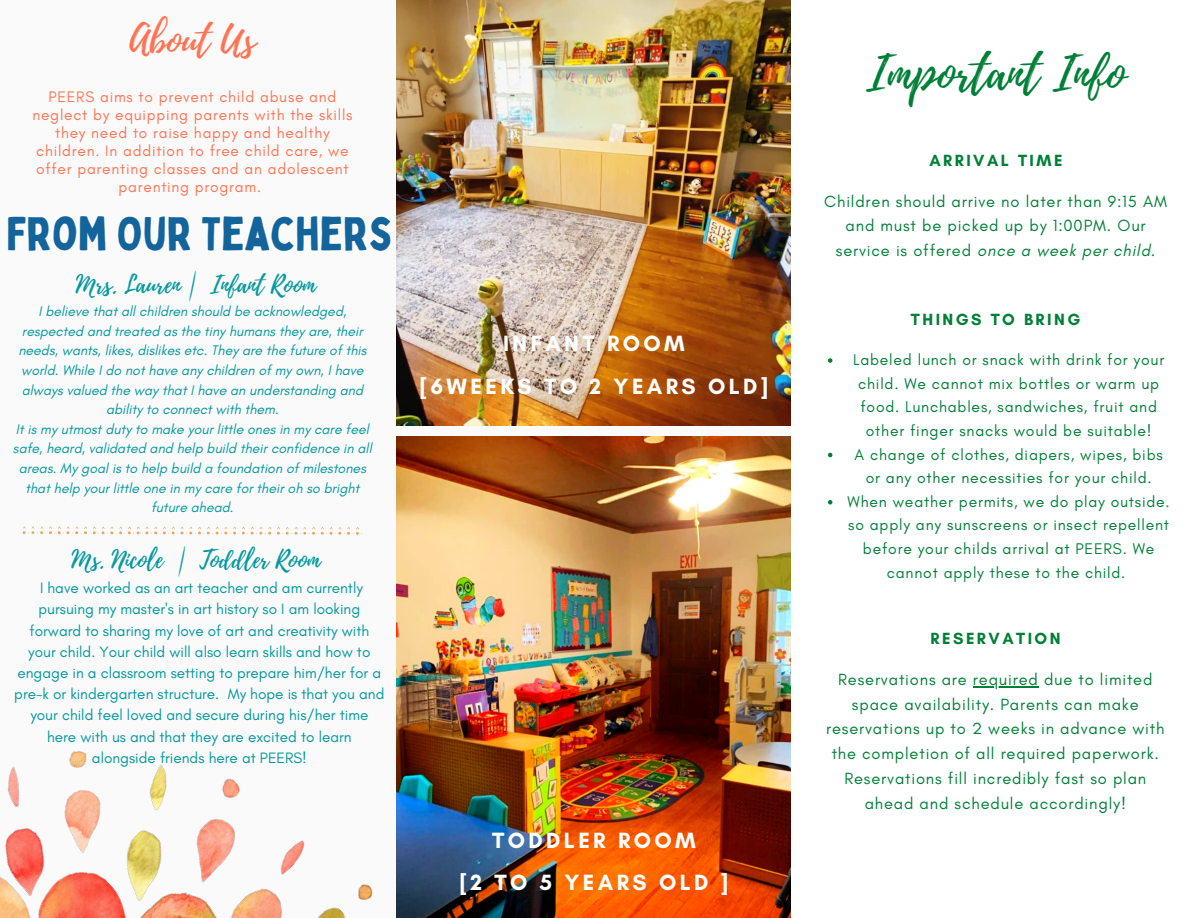
<style>
.page{position:relative;width:1188px;height:918px;background:#fafafa}
.page>*{position:absolute;margin:0;border:0;box-sizing:border-box;transform-origin:0 0}
.t1{font:48px "Playlist Script";color:#008037}
.t2{font:46.35px "Bobby Jones";color:#13649b}
.t3{font:39px "Playlist Script";color:#ff7353}
.t4{font:24.3px "Playlist Script";color:#03989e}
.t5{font:24.15px "Playlist Script";color:#03989e}
.t6{font:700 22.5px/42.8px "Glacial Indifference";letter-spacing:.15em;color:#fff;text-align:center}
.t7{font:16.5px/24.8px "Glacial Indifference";letter-spacing:.05em;color:#008037;text-align:center}
.t8{font:700 16.5px "Glacial Indifference";letter-spacing:.15em;color:#008037}
.t9{font:15.75px/23.7px "Glacial Indifference";letter-spacing:.05em;color:#008037;text-align:center}
.t10{font:15.6px/18px "Glacial Indifference";letter-spacing:.05em;color:#ff7353;text-align:center}
.t11{font:15.3px/21.1px "Glacial Indifference";color:#03989e;text-align:center}
.t12{font:italic 14.1px/19.6px "Glacial Indifference";color:#03989e;text-align:center}
.s1{font-style:italic}
</style>
<div class="page">
<img style="left:396px;top:0;width:395px;height:425px">
<img style="left:396px;top:436px;width:395px;height:482px">
<img style="left:0;top:535px;width:718px;height:383px">
<div style="left:792px;top:0;width:396px;height:918px;background:#fff"></div>
<svg style="left:828px;top:358px;width:4px;height:5px"></svg>
<svg style="left:828px;top:453px;width:4px;height:4px"></svg>
<svg style="left:828px;top:500px;width:4px;height:5px"></svg>
<hr style="left:973px;top:686px;width:66px;height:1px;background:#008037">
<svg style="left:22px;top:526px;width:340px;height:9px"></svg>
<h3 class="t3" style="left:129px;top:12px;width:127px">About Us</h3>
<p class="t10" style="left:32px;top:87px;width:322px">PEERS aims to prevent child abuse and neglect by equipping parents with the skills they need to raise happy and healthy children. In addition to free child care, we offer parenting classes and an adolescent parenting program.</p>
<h2 class="t2" style="left:6px;top:205px;width:387px">FROM OUR TEACHERS</h2>
<h3 class="t4" style="left:76px;top:267px;width:242px">Mrs. Lauren | Infant Room</h3>
<p class="t12" style="left:13px;top:301px;width:360px">I believe that all children should be acknowledged, respected and treated as the tiny humans they are, their needs, wants, likes, dislikes etc. They are the future of this world. While I do not have any children of my own, I have always valued the way that I have an understanding and ability to connect with them.<br>It is my utmost duty to make your little ones in my care feel safe, heard, validated and help build their confidence in all areas. My goal is to help build a foundation of milestones that help your little one in my care for their oh so bright future ahead.</p>
<h3 class="t5" style="left:72px;top:542px;width:250px">Ms. Nicole | Toddler Room</h3>
<p class="t11" style="left:14px;top:577px;width:372px">I have worked as an art teacher and am currently pursuing my master's in art history so I am looking forward to sharing my love of art and creativity with your child. Your child will also learn skills and how to engage in a classroom setting to prepare him/her for a pre-k or kindergarten structure. My hope is that you and your child feel loved and secure during his/her time here with us and that they are excited to learn alongside friends here at PEERS!</p>
<h3 class="t6" style="left:420px;top:322px;width:350px">INFANT ROOM<br>[6WEEKS TO 2 YEARS OLD]</h3>
<h3 class="t6" style="left:460px;top:818px;width:270px">TODDLER ROOM<br>[2 TO 5 YEARS OLD ]</h3>
<h1 class="t1" style="left:866px;top:39px;width:261px">Important Info</h1>
<p class="t8" style="left:929px;top:150px;width:135px">ARRIVAL TIME</p>
<p class="t7" style="left:824px;top:189px;width:344px">Children should arrive no later than 9:15 AM and must be picked up by 1:00PM. Our service is offered <span class="s1">once a week per child</span>.</p>
<p class="t8" style="left:911px;top:310px;width:171px">THINGS TO BRING</p>
<p class="t9" style="left:848px;top:348px;width:324px">Labeled lunch or snack with drink for your child. We cannot mix bottles or warm up food. Lunchables, sandwiches, fruit and other finger snacks would be suitable!<br>A change of clothes, diapers, wipes, bibs or any other necessities for your child.<br>When weather permits, we do play outside. so apply any sunscreens or insect repellent before your childs arrival at PEERS. We cannot apply these to the child.</p>
<p class="t8" style="left:931px;top:629px;width:131px">RESERVATION</p>
<p class="t7" style="left:826px;top:667px;width:340px">Reservations are required due to limited space availability. Parents can make reservations up to 2 weeks in advance with the completion of all required paperwork.<br>Reservations fill incredibly fast so plan ahead and schedule accordingly!</p>
</div>
